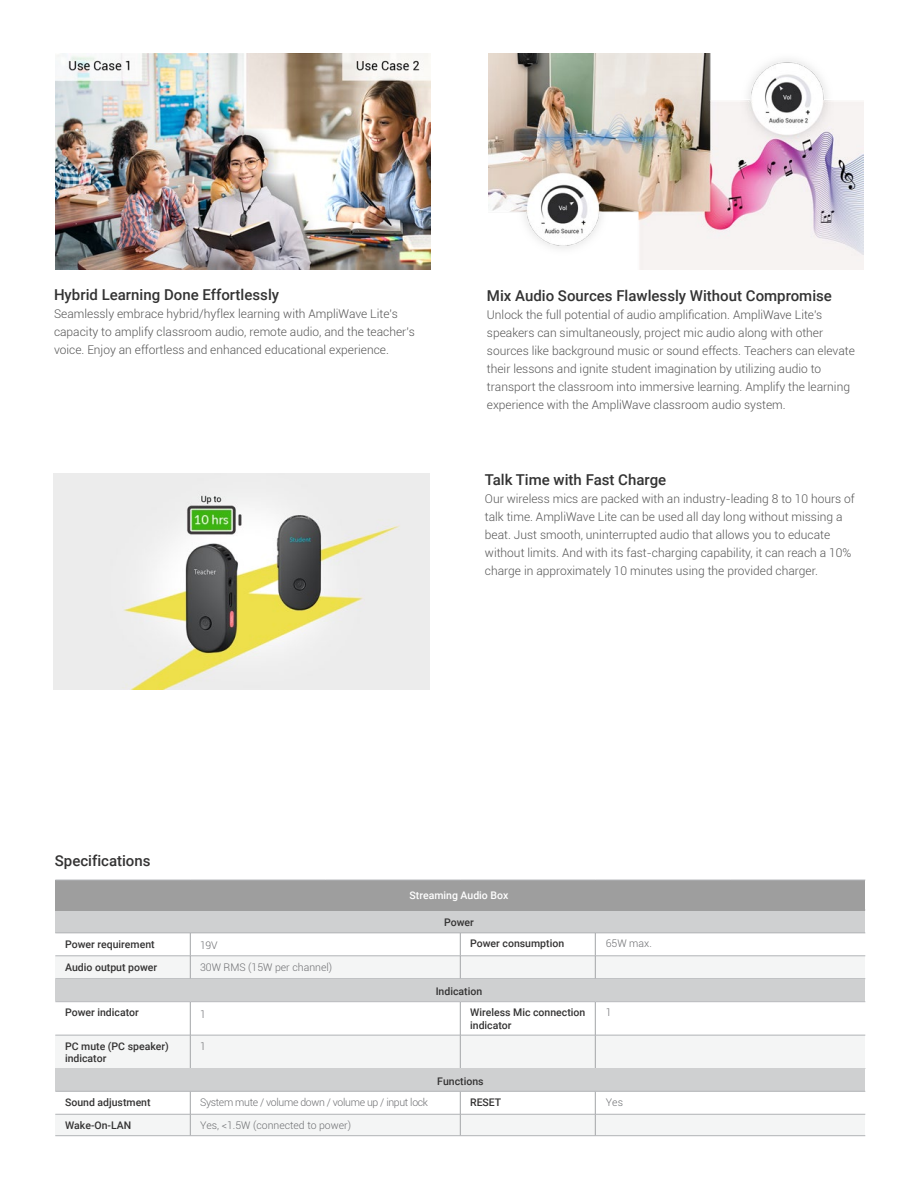
<style>
.page{position:relative;width:918px;height:1188px;background:#fff}
.page>*{position:absolute;margin:0;border:0;box-sizing:border-box;transform-origin:0 0}
.t1{font:500 15px "Roboto";color:#333}
.t2{font:500 15px "Roboto";color:#343333}
.t3{font:300 12px/18px "Roboto";color:#555}
.t4{font:500 10.5px/12.6px "Roboto";color:#343333}
.t5{font:300 10.5px "Roboto";color:#6d6e71}
.t6{font:300 10.5px "Roboto";letter-spacing:-.03em;color:#6d6e71}
.t7{font:500 10.5px "Roboto";color:#fff}
</style>
<div class="page">
<img style="left:54px;top:474px;width:376px;height:216px">
<img style="left:55px;top:53px;width:376px;height:216px">
<img style="left:488px;top:53px;width:376px;height:216px">
<div style="left:55px;top:910px;width:810px;height:23px;background:#cfd0d1"></div>
<div style="left:55px;top:956px;width:135px;height:23px;background:#f4f5f5"></div>
<div style="left:190px;top:956px;width:270px;height:23px;background:#f4f5f5"></div>
<div style="left:460px;top:956px;width:135px;height:23px;background:#f4f5f5"></div>
<div style="left:595px;top:956px;width:270px;height:23px;background:#f4f5f5"></div>
<hr style="left:55px;top:910px;width:135px;height:1px;background:#b1b3b6">
<hr style="left:190px;top:910px;width:135px;height:1px;background:#b1b3b6">
<hr style="left:325px;top:910px;width:135px;height:1px;background:#b1b3b6">
<hr style="left:460px;top:910px;width:135px;height:1px;background:#b1b3b6">
<hr style="left:595px;top:910px;width:135px;height:1px;background:#b1b3b6">
<hr style="left:730px;top:910px;width:135px;height:1px;background:#b1b3b6">
<hr style="left:55px;top:933px;width:135px;height:1px;background:#b1b3b6">
<hr style="left:190px;top:933px;width:270px;height:1px;background:#b1b3b6">
<hr style="left:460px;top:933px;width:135px;height:1px;background:#b1b3b6">
<hr style="left:595px;top:933px;width:270px;height:1px;background:#b1b3b6">
<hr style="left:55px;top:956px;width:135px;height:1px;background:#b1b3b6">
<hr style="left:190px;top:956px;width:270px;height:1px;background:#b1b3b6">
<hr style="left:460px;top:956px;width:135px;height:1px;background:#b1b3b6">
<hr style="left:595px;top:956px;width:270px;height:1px;background:#b1b3b6">
<hr style="left:55px;top:978px;width:135px;height:1px;background:#b1b3b6">
<hr style="left:190px;top:978px;width:270px;height:1px;background:#b1b3b6">
<hr style="left:460px;top:978px;width:135px;height:1px;background:#b1b3b6">
<hr style="left:595px;top:978px;width:270px;height:1px;background:#b1b3b6">
<svg style="left:190px;top:934px;width:1px;height:44px"></svg>
<svg style="left:460px;top:934px;width:1px;height:44px"></svg>
<svg style="left:595px;top:934px;width:1px;height:44px"></svg>
<div style="left:55px;top:880px;width:810px;height:30px;background:#9e9e9e"></div>
<hr style="left:55px;top:880px;width:135px;height:1px;background:#b1b3b6">
<hr style="left:190px;top:880px;width:135px;height:1px;background:#b1b3b6">
<hr style="left:325px;top:880px;width:135px;height:1px;background:#b1b3b6">
<hr style="left:460px;top:880px;width:135px;height:1px;background:#b1b3b6">
<hr style="left:595px;top:880px;width:135px;height:1px;background:#b1b3b6">
<hr style="left:730px;top:880px;width:135px;height:1px;background:#b1b3b6">
<div style="left:55px;top:979px;width:810px;height:23px;background:#cfd0d1"></div>
<div style="left:55px;top:1035px;width:135px;height:34px;background:#f4f5f5"></div>
<div style="left:190px;top:1035px;width:270px;height:34px;background:#f4f5f5"></div>
<div style="left:460px;top:1035px;width:135px;height:34px;background:#f4f5f5"></div>
<div style="left:595px;top:1035px;width:270px;height:34px;background:#f4f5f5"></div>
<hr style="left:55px;top:1001px;width:135px;height:1px;background:#b1b3b6">
<hr style="left:190px;top:1001px;width:270px;height:1px;background:#b1b3b6">
<hr style="left:460px;top:1001px;width:135px;height:1px;background:#b1b3b6">
<hr style="left:595px;top:1001px;width:270px;height:1px;background:#b1b3b6">
<hr style="left:55px;top:1035px;width:135px;height:1px;background:#b1b3b6">
<hr style="left:190px;top:1035px;width:270px;height:1px;background:#b1b3b6">
<hr style="left:460px;top:1035px;width:135px;height:1px;background:#b1b3b6">
<hr style="left:595px;top:1035px;width:270px;height:1px;background:#b1b3b6">
<hr style="left:190px;top:1002px;width:1px;height:33px;background:#a3a5a8">
<hr style="left:460px;top:1002px;width:1px;height:33px;background:#a3a5a8">
<hr style="left:595px;top:1002px;width:1px;height:33px;background:#a3a5a8">
<hr style="left:190px;top:1035px;width:1px;height:33px;background:#a3a5a8">
<hr style="left:460px;top:1035px;width:1px;height:33px;background:#a3a5a8">
<hr style="left:595px;top:1035px;width:1px;height:33px;background:#a3a5a8">
<div style="left:55px;top:1068px;width:810px;height:23px;background:#cfd0d1"></div>
<div style="left:55px;top:1114px;width:135px;height:22px;background:#f4f5f5"></div>
<div style="left:190px;top:1114px;width:270px;height:22px;background:#f4f5f5"></div>
<div style="left:460px;top:1114px;width:135px;height:22px;background:#f4f5f5"></div>
<div style="left:595px;top:1114px;width:270px;height:22px;background:#f4f5f5"></div>
<hr style="left:55px;top:1091px;width:135px;height:1px;background:#b1b3b6">
<hr style="left:190px;top:1091px;width:270px;height:1px;background:#b1b3b6">
<hr style="left:460px;top:1091px;width:135px;height:1px;background:#b1b3b6">
<hr style="left:595px;top:1091px;width:270px;height:1px;background:#b1b3b6">
<hr style="left:55px;top:1114px;width:135px;height:1px;background:#b1b3b6">
<hr style="left:190px;top:1114px;width:270px;height:1px;background:#b1b3b6">
<hr style="left:460px;top:1114px;width:135px;height:1px;background:#b1b3b6">
<hr style="left:595px;top:1114px;width:270px;height:1px;background:#b1b3b6">
<hr style="left:55px;top:1135px;width:135px;height:1px;background:#b1b3b6">
<hr style="left:190px;top:1135px;width:270px;height:1px;background:#b1b3b6">
<hr style="left:460px;top:1135px;width:135px;height:1px;background:#b1b3b6">
<hr style="left:595px;top:1135px;width:270px;height:1px;background:#b1b3b6">
<svg style="left:190px;top:1092px;width:1px;height:43px"></svg>
<svg style="left:460px;top:1092px;width:1px;height:43px"></svg>
<svg style="left:595px;top:1092px;width:1px;height:43px"></svg>
<p class="t1" style="left:54px;top:285px;width:227px">Hybrid Learning Done Effortlessly</p>
<p class="t3" style="left:54px;top:305px;width:362px">Seamlessly embrace hybrid/hyflex learning with AmpliWave Lite's capacity to amplify classroom audio, remote audio, and the teacher's voice. Enjoy an effortless and enhanced educational experience.</p>
<p class="t1" style="left:487px;top:285px;width:347px">Mix Audio Sources Flawlessly Without Compromise</p>
<p class="t3" style="left:487px;top:306px;width:369px">Unlock the full potential of audio amplification. AmpliWave Lite's speakers can simultaneously, project mic audio along with other sources like background music or sound effects. Teachers can elevate their lessons and ignite student imagination by utilizing audio to transport the classroom into immersive learning. Amplify the learning experience with the AmpliWave classroom audio system.</p>
<p class="t1" style="left:485px;top:469px;width:183px">Talk Time with Fast Charge</p>
<p class="t3" style="left:485px;top:489px;width:371px">Our wireless mics are packed with an industry-leading 8 to 10 hours of talk time. AmpliWave Lite can be used all day long without missing a beat. Just smooth, uninterrupted audio that allows you to educate without limits. And with its fast-charging capability, it can reach a 10% charge in approximately 10 minutes using the provided charger.</p>
<p class="t2" style="left:55px;top:850px;width:97px">Specifications</p>
<p class="t7" style="left:409px;top:888px;width:100px">Streaming Audio Box</p>
<p class="t4" style="left:444px;top:916px;width:31px">Power</p>
<p class="t4" style="left:65px;top:937px;width:91px">Power requirement</p>
<p class="t5" style="left:200px;top:938px;width:19px">19V</p>
<p class="t4" style="left:65px;top:960px;width:94px">Audio output power</p>
<p class="t5" style="left:200px;top:960px;width:134px">30W RMS (15W per channel)</p>
<p class="t4" style="left:470px;top:937px;width:96px">Power consumption</p>
<p class="t5" style="left:606px;top:936px;width:47px">65W max.</p>
<p class="t4" style="left:436px;top:985px;width:48px">Indication</p>
<p class="t4" style="left:65px;top:1006px;width:75px">Power indicator</p>
<p class="t5" style="left:200px;top:1007px;width:7px">1</p>
<p class="t4" style="left:65px;top:1039px;width:105px">PC mute (PC speaker) indicator</p>
<p class="t5" style="left:200px;top:1039px;width:7px">1</p>
<p class="t4" style="left:470px;top:1006px;width:117px">Wireless Mic connection indicator</p>
<p class="t5" style="left:606px;top:1005px;width:7px">1</p>
<p class="t4" style="left:437px;top:1074px;width:48px">Functions</p>
<p class="t4" style="left:65px;top:1096px;width:87px">Sound adjustment</p>
<p class="t6" style="left:200px;top:1095px;width:230px">System mute / volume down / volume up / input lock</p>
<p class="t4" style="left:65px;top:1119px;width:68px">Wake-On-LAN</p>
<p class="t5" style="left:200px;top:1118px;width:153px">Yes, &lt;1.5W (connected to power)</p>
<p class="t4" style="left:470px;top:1095px;width:33px">RESET</p>
<p class="t5" style="left:606px;top:1095px;width:19px">Yes</p>
</div>
